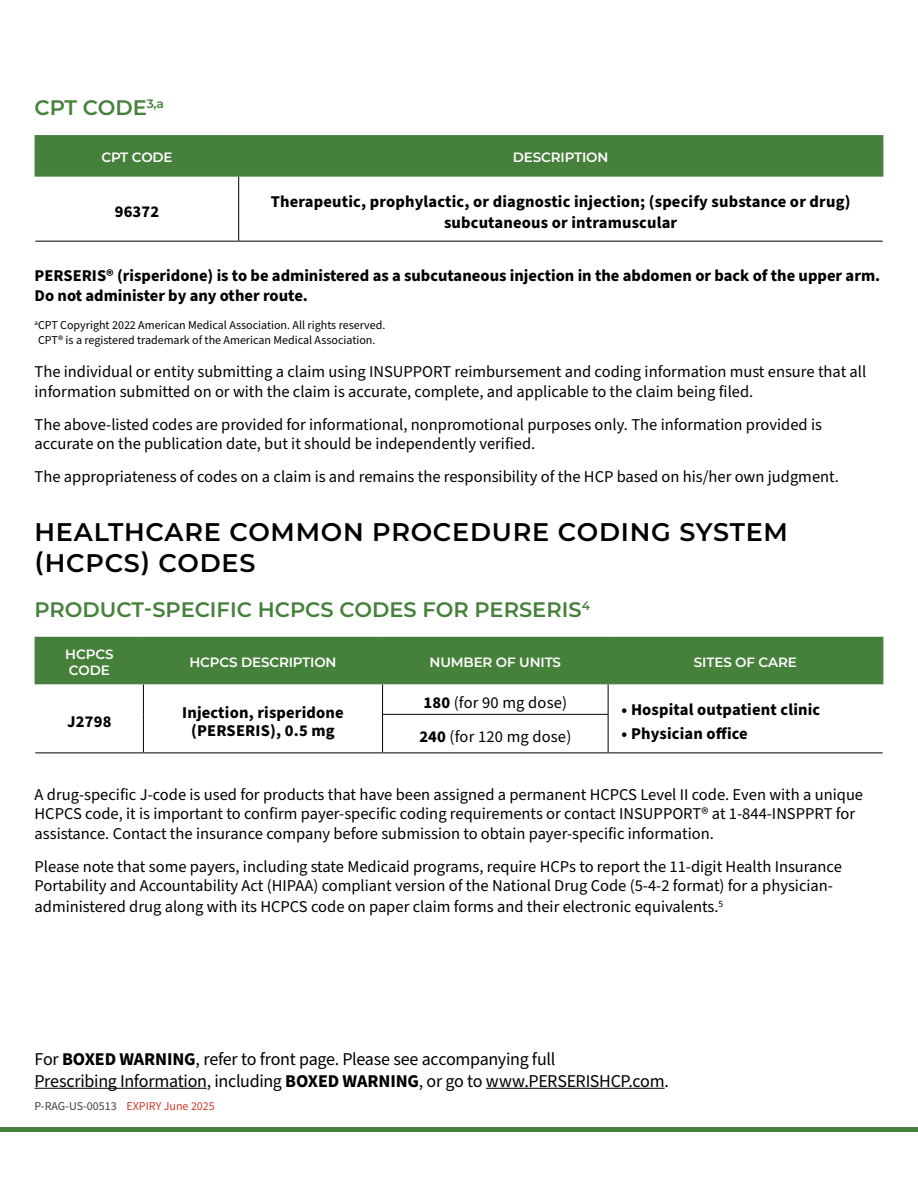
<style>
.page{position:relative;width:918px;height:1188px;background:#fff}
.page>*{position:absolute;margin:0;border:0;box-sizing:border-box;transform-origin:0 0}
.Heads{font:600 25.5px/31.5px "Montserrat";letter-spacing:.03em;color:#000}
.t1{font:600 21px "Montserrat";color:#46813b}
.Please_see{font:18px/21.6px "Source Sans Pro";letter-spacing:-.02em;color:#000}
.Body{font:16.5px/19.5px "Source Sans Pro";color:#000}
.Footnote{font:16.5px/19.5px "Source Sans Pro";color:#000}
.Table_Body{font:700 16.5px/21px "Source Sans Pro";letter-spacing:.01em;color:#000;text-align:center}
.Footnote-2{font:700 16.5px/19.5px "Source Sans Pro";color:#000}
.Table_Body-2{font:16.5px "Source Sans Pro";letter-spacing:.01em;color:#000}
.Table_Sub{font:600 13.5px/16.2px "Montserrat";letter-spacing:-.01em;color:#fff}
.Footnote-3{font:12px/15px "Source Sans Pro";color:#000}
.End_Matter{font:12px "Source Sans Pro";color:#414042}
.s1{font-weight:700}
.s2{color:#d23929}
</style>
<div class="page">
<div style="left:0;top:1127px;width:918px;height:5px;background:#46813b"></div>
<div style="left:36px;top:137px;width:846px;height:38px;background:#46813b"></div>
<svg style="left:35px;top:177px;width:848px;height:64px"></svg>
<hr style="left:35px;top:137px;width:1px;height:38px;background:#46813b">
<hr style="left:35px;top:135px;width:204px;height:2px;background:#46813b">
<hr style="left:35px;top:175px;width:204px;height:2px;background:#46813b">
<hr style="left:238px;top:137px;width:1px;height:38px;background:#46813b">
<hr style="left:239px;top:135px;width:644px;height:2px;background:#46813b">
<hr style="left:882px;top:137px;width:1px;height:38px;background:#46813b">
<hr style="left:239px;top:175px;width:644px;height:2px;background:#46813b">
<hr style="left:239px;top:241px;width:644px;height:1px;background:#000">
<hr style="left:238px;top:177px;width:1px;height:64px;background:#000">
<hr style="left:35px;top:241px;width:204px;height:1px;background:#000">
<div style="left:36px;top:638px;width:846px;height:45px;background:#46813b"></div>
<svg style="left:35px;top:684px;width:848px;height:69px"></svg>
<hr style="left:382px;top:714px;width:226px;height:1px;background:#000">
<hr style="left:383px;top:753px;width:225px;height:1px;background:#000">
<hr style="left:608px;top:753px;width:275px;height:1px;background:#000">
<hr style="left:35px;top:753px;width:108px;height:1px;background:#000">
<hr style="left:143px;top:684px;width:1px;height:30px;background:#000">
<hr style="left:382px;top:684px;width:1px;height:30px;background:#000">
<hr style="left:143px;top:714px;width:1px;height:39px;background:#000">
<hr style="left:382px;top:715px;width:1px;height:38px;background:#000">
<hr style="left:143px;top:753px;width:240px;height:1px;background:#000">
<hr style="left:608px;top:684px;width:1px;height:30px;background:#000">
<hr style="left:608px;top:715px;width:1px;height:38px;background:#000">
<hr style="left:35px;top:638px;width:1px;height:45px;background:#46813b">
<hr style="left:35px;top:637px;width:108px;height:1px;background:#46813b">
<hr style="left:35px;top:683px;width:108px;height:1px;background:#46813b">
<hr style="left:143px;top:638px;width:1px;height:45px;background:#46813b">
<hr style="left:143px;top:637px;width:240px;height:1px;background:#46813b">
<hr style="left:383px;top:637px;width:225px;height:1px;background:#46813b">
<hr style="left:608px;top:637px;width:275px;height:1px;background:#46813b">
<hr style="left:382px;top:638px;width:1px;height:45px;background:#46813b">
<hr style="left:607px;top:638px;width:2px;height:45px;background:#46813b">
<hr style="left:882px;top:638px;width:1px;height:45px;background:#46813b">
<hr style="left:143px;top:683px;width:240px;height:1px;background:#46813b">
<hr style="left:383px;top:683px;width:225px;height:1px;background:#46813b">
<hr style="left:608px;top:683px;width:275px;height:1px;background:#46813b">
<hr style="left:35px;top:1088px;width:172px;height:1px;background:#000">
<hr style="left:486px;top:1088px;width:179px;height:1px;background:#000">
<p class="t1" style="left:35px;top:92px;width:131px">CPT CODE<sup>3,a</sup></p>
<p class="Table_Sub" style="left:101px;top:149px;width:73px">CPT CODE</p>
<p class="Table_Sub" style="left:513px;top:149px;width:97px">DESCRIPTION</p>
<p class="Table_Body" style="left:115px;top:202px;width:46px">96372</p>
<p class="Table_Body" style="left:271px;top:191px;width:581px">Therapeutic, prophylactic, or diagnostic injection; (specify substance or drug) subcutaneous or intramuscular</p>
<p class="Footnote-2" style="left:35px;top:266px;width:847px">PERSERIS® (risperidone) is to be administered as a subcutaneous injection in the abdomen or back of the upper arm.<br>Do not administer by any other route.</p>
<p class="Footnote-3" style="left:35px;top:318px;width:352px"><sup>a</sup>CPT Copyright 2022 American Medical Association. All rights reserved.<br>CPT® is a registered trademark of the American Medical Association.</p>
<p class="Footnote" style="left:35px;top:363px;width:833px">The individual or entity submitting a claim using INSUPPORT reimbursement and coding information must ensure that all information submitted on or with the claim is accurate, complete, and applicable to the claim being filed.</p>
<p class="Footnote" style="left:35px;top:415px;width:789px">The above-listed codes are provided for informational, nonpromotional purposes only. The information provided is accurate on the publication date, but it should be independently verified.</p>
<p class="Footnote" style="left:35px;top:468px;width:806px">The appropriateness of codes on a claim is and remains the responsibility of the HCP based on his/her own judgment.</p>
<h1 class="Heads" style="left:35px;top:515px;width:755px">HEALTHCARE COMMON PROCEDURE CODING SYSTEM (HCPCS) CODES</h1>
<p class="t1" style="left:35px;top:594px;width:557px">PRODUCT-SPECIFIC HCPCS CODES FOR PERSERIS<sup>4</sup></p>
<p class="Table_Sub" style="left:65px;top:645px;width:50px">HCPCS<br>CODE</p>
<p class="Table_Sub" style="left:189px;top:654px;width:149px">HCPCS DESCRIPTION</p>
<p class="Table_Sub" style="left:430px;top:654px;width:133px">NUMBER OF UNITS</p>
<p class="Table_Sub" style="left:694px;top:654px;width:104px">SITES OF CARE</p>
<p class="Table_Body" style="left:67px;top:711px;width:46px">J2798</p>
<p class="Table_Body" style="left:182px;top:704px;width:163px;line-height:18px">Injection, risperidone (PERSERIS), 0.5 mg</p>
<p class="Table_Body-2" style="left:424px;top:691px;width:145px"><span class="s1">180</span> (for 90 mg dose)</p>
<p class="Table_Body" style="left:622px;top:699px;width:200px">• Hospital outpatient clinic</p>
<p class="Table_Body-2" style="left:419px;top:726px;width:154px"><span class="s1">240</span> (for 120 mg dose)</p>
<p class="Table_Body" style="left:622px;top:723px;width:128px">• Physician office</p>
<p class="Body" style="left:35px;top:785px;width:830px">A drug-specific J-code is used for products that have been assigned a permanent HCPCS Level II code. Even with a unique<br>HCPCS code, it is important to confirm payer-specific coding requirements or contact INSUPPORT® at 1-844-INSPPRT for assistance. Contact the insurance company before submission to obtain payer-specific information.</p>
<p class="Body" style="left:35px;top:857px;width:809px">Please note that some payers, including state Medicaid programs, require HCPs to report the 11-digit Health Insurance<br>Portability and Accountability Act (HIPAA) compliant version of the National Drug Code (5-4-2 format) for a physician-</p>
<p class="Body" style="left:35px;top:898px;width:690px">administered drug along with its HCPCS code on paper claim forms and their electronic equivalents.<sup>5</sup></p>
<p class="Please_see" style="left:35px;top:1049px;width:636px">For <span class="s1">BOXED WARNING</span>, refer to front page. Please see accompanying full<br>Prescribing Information, including <span class="s1">BOXED WARNING</span>, or go to www.PERSERISHCP.com.</p>
<p class="End_Matter" style="left:35px;top:1098px;width:182px">P-RAG-US-00513 <span class="s2">EXPIRY June 2025</span></p>
</div>
